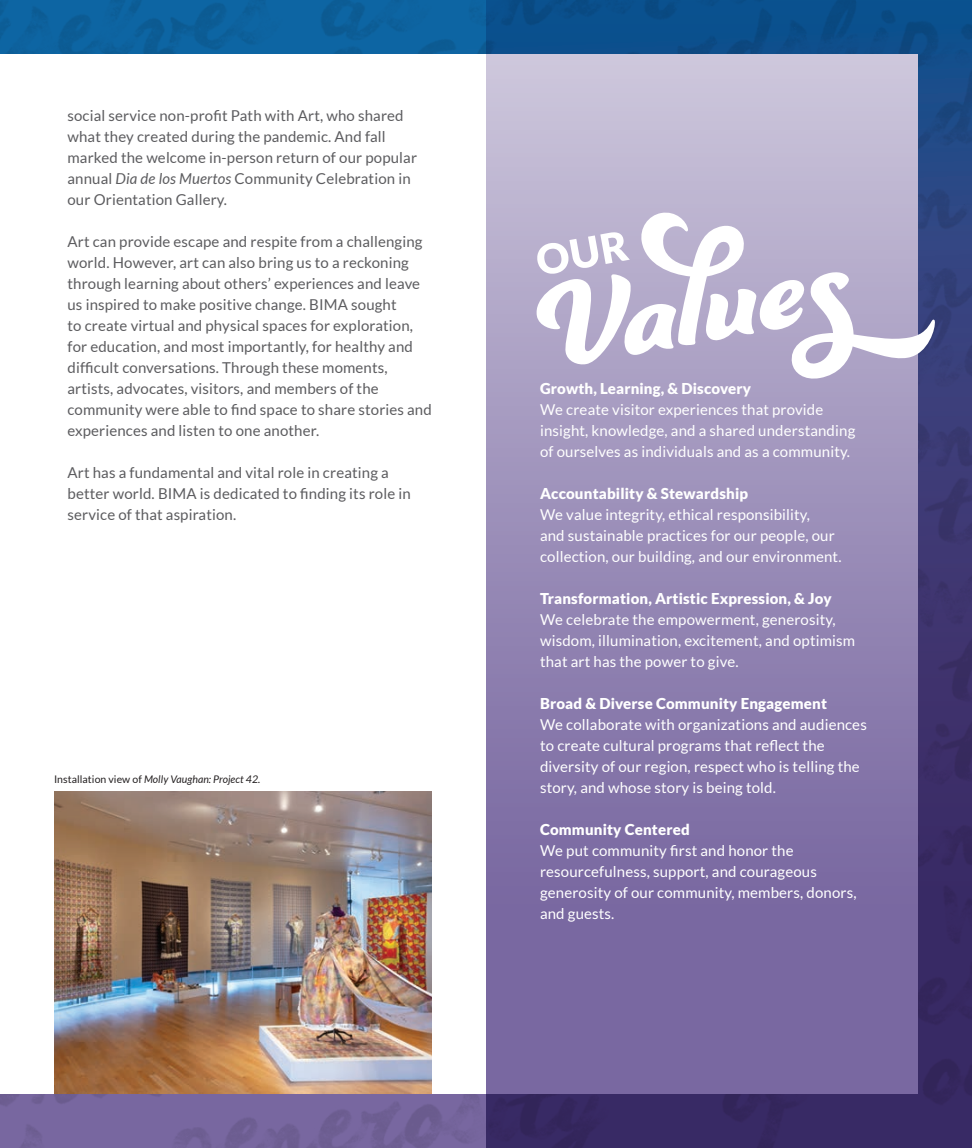
<style>
.page{position:relative;width:972px;height:1148px;background:#fff}
.page>*{position:absolute;margin:0;border:0;box-sizing:border-box;transform-origin:0 0}
.t1{font:15px/21px "Lato";letter-spacing:.01em;color:#5c5c5f}
.t2{font:15px/21px "Lato";letter-spacing:.01em;color:#fff}
.t3{font:900 15px "Lato";letter-spacing:.01em;color:#fff}
.t4{font:italic 10.5px "Lato";letter-spacing:.005em;color:#231f20}
.s1{font-style:italic}
.s2{font-style:normal}
</style>
<div class="page">
<img style="left:0;top:0;width:486px;height:1148px">
<div style="left:0;top:54px;width:918px;height:1040px;background:#fff"></div>
<svg style="left:486px;top:0;width:486px;height:1148px;background:#7e77a6"></svg>
<img style="left:54px;top:792px;width:378px;height:302px">
<svg style="left:534px;top:210px;width:402px;height:171px;fill:#b7aecc"></svg>
<svg style="left:537px;top:232px;width:93px;height:42px"></svg>
<p class="t1" style="left:68px;top:105px;width:351px">social service non-profit Path with Art, who shared what they created during the pandemic. And fall marked the welcome in-person return of our popular annual <span class="s1">Dia de los Muertos</span> Community Celebration in our Orientation Gallery.</p>
<p class="t1" style="left:68px;top:231px;width:366px">Art can provide escape and respite from a challenging world. However, art can also bring us to a reckoning through learning about others’ experiences and leave us inspired to make positive change. BIMA sought<br>to create virtual and physical spaces for exploration, for education, and most importantly, for healthy and difficult conversations. Through these moments, artists, advocates, visitors, and members of the community were able to find space to share stories and experiences and listen to one another.</p>
<p class="t1" style="left:68px;top:462px;width:345px">Art has a fundamental and vital role in creating a better world. BIMA is dedicated to finding its role in service of that aspiration.</p>
<p class="t4" style="left:54px;top:773px;width:208px"><span class="s2">Installation view of</span> Molly Vaughan: Project 42.</p>
<p class="t3" style="left:540px;top:379px;width:213px">Growth, Learning, &amp; Discovery</p>
<p class="t2" style="left:540px;top:398px;width:317px">We create visitor experiences that provide insight, knowledge, and a shared understanding of ourselves as individuals and as a community.</p>
<p class="t3" style="left:540px;top:484px;width:210px">Accountability &amp; Stewardship</p>
<p class="t2" style="left:540px;top:503px;width:303px">We value integrity, ethical responsibility,<br>and sustainable practices for our people, our collection, our building, and our environment.</p>
<p class="t3" style="left:540px;top:589px;width:293px">Transformation, Artistic Expression, &amp; Joy</p>
<p class="t2" style="left:540px;top:608px;width:317px">We celebrate the empowerment, generosity, wisdom, illumination, excitement, and optimism that art has the power to give.</p>
<p class="t3" style="left:540px;top:694px;width:288px">Broad &amp; Diverse Community Engagement</p>
<p class="t2" style="left:540px;top:713px;width:328px">We collaborate with organizations and audiences to create cultural programs that reflect the diversity of our region, respect who is telling the story, and whose story is being told.</p>
<p class="t3" style="left:540px;top:820px;width:151px">Community Centered</p>
<p class="t2" style="left:540px;top:839px;width:318px">We put community first and honor the resourcefulness, support, and courageous generosity of our community, members, donors, and guests.</p>
</div>
